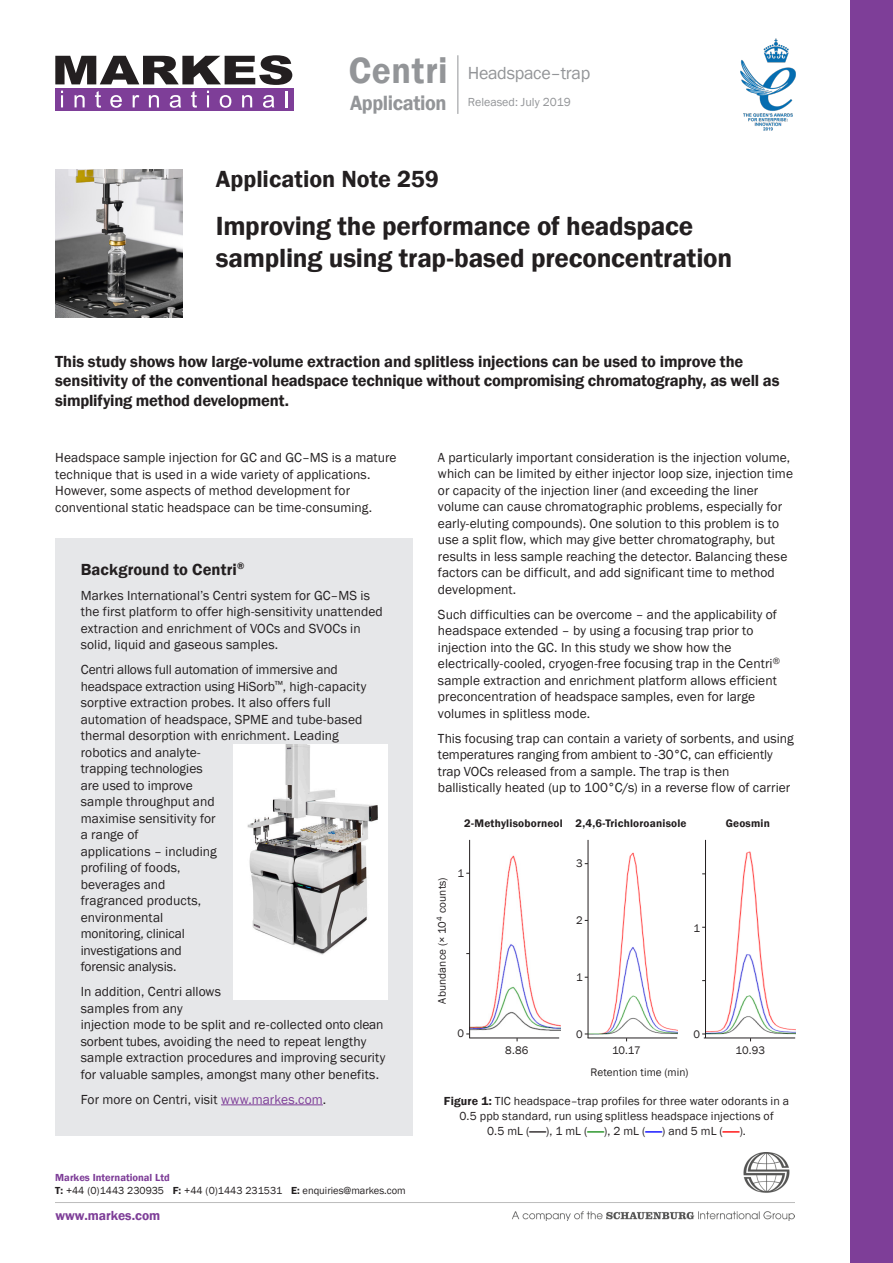
<style>
.page{position:relative;width:893px;height:1263px;background:#fff}
.page>*{position:absolute;margin:0;border:0;box-sizing:border-box;transform-origin:0 0}
.t1{font:600 37.5px "Franklin Gothic";letter-spacing:.015em;color:#939598;scale:.95 1}
.Title_-_Text{font:600 27px/31.5px "Franklin Gothic";letter-spacing:-.01em;color:#231f20}
.Title_-_App_Note_000{font:600 24px "Franklin Gothic";color:#231f20}
.t2{font:600 21.15px "Franklin Gothic";letter-spacing:-.02em;color:#939598;scale:.95 1}
.Body{font:18px "Franklin Gothic";letter-spacing:-.015em;color:#939598}
.Abstract{font:600 16.5px/19.5px "Franklin Gothic";letter-spacing:-.01em;color:#231f20}
.Header_1{font:600 16.5px "Franklin Gothic";letter-spacing:.005em;color:#231f20}
.Body-2{font:13.5px/16.5px "Franklin Gothic";letter-spacing:.005em;color:#231f20}
.t3{font:600 13.5px "Franklin Gothic";color:#7e3e98}
.t4{font:12px/15px "Franklin Gothic";letter-spacing:.01em;color:#231f20;text-align:center}
.Body-3{font:12px "Franklin Gothic";color:#939598}
.Figure_label_-_7_5pt{font:11.25px "Franklin Gothic";letter-spacing:.01em;color:#231f20}
.Figure_label_-_7_5pt-2{font:600 11.25px "Franklin Gothic";letter-spacing:.02em;color:#231f20}
.t5{font:10.5px/13.6px "Franklin Gothic";color:#231f20}
.s1{color:#7e3e98}
.s2{font-weight:600;color:#7e3e98}
.s3{font-weight:600}
.s4{font-weight:600;color:#188c18}
.s5{font-weight:600;color:#00f}
.s6{font-weight:600;color:#f00}
</style>
<div class="page">
<div style="left:850px;top:0;width:43px;height:1263px;background:#7e3e98"></div>
<svg style="left:55px;top:55px;width:237px;height:30px"></svg>
<div style="left:55px;top:88px;width:238px;height:22px;background:#7e3e98"></div>
<svg style="left:61px;top:91px;width:2px;height:16px"></svg>
<svg style="left:75px;top:95px;width:10px;height:12px"></svg>
<svg style="left:95px;top:91px;width:6px;height:17px"></svg>
<svg style="left:110px;top:95px;width:12px;height:13px"></svg>
<svg style="left:133px;top:95px;width:6px;height:12px"></svg>
<svg style="left:149px;top:95px;width:10px;height:12px"></svg>
<svg style="left:170px;top:95px;width:11px;height:13px"></svg>
<svg style="left:191px;top:91px;width:6px;height:17px"></svg>
<svg style="left:207px;top:91px;width:2px;height:16px"></svg>
<svg style="left:220px;top:95px;width:11px;height:13px"></svg>
<svg style="left:242px;top:95px;width:10px;height:12px"></svg>
<svg style="left:263px;top:95px;width:11px;height:13px"></svg>
<svg style="left:285px;top:91px;width:2px;height:16px"></svg>
<img style="left:55px;top:1153px;width:739px;height:68px">
<div style="left:55px;top:1173px;width:425px;height:26px;background:#fff"></div>
<div style="left:56px;top:1211px;width:424px;height:13px;background:#fff"></div>
<img style="left:470px;top:840px;width:90px;height:194px">
<img style="left:55px;top:169px;width:128px;height:149px">
<hr style="left:457px;top:55px;width:1px;height:59px;background:#939598">
<img style="left:740px;top:38px;width:56px;height:93px">
<img style="left:588px;top:852px;width:89px;height:190px">
<img style="left:706px;top:851px;width:89px;height:191px">
<hr style="left:469px;top:840px;width:1px;height:198px;background:#231f20">
<hr style="left:588px;top:840px;width:1px;height:198px;background:#231f20">
<hr style="left:705px;top:840px;width:1px;height:198px;background:#231f20">
<hr style="left:469px;top:1037px;width:90px;height:1px;background:#231f20">
<hr style="left:588px;top:1037px;width:89px;height:1px;background:#231f20">
<hr style="left:704px;top:1037px;width:91px;height:1px;background:#231f20">
<div style="left:56px;top:538px;width:357px;height:597px;background:#e6e7e9"></div>
<hr style="left:221px;top:1104px;width:102px;height:1px;background:#7e3e98">
<div style="left:234px;top:744px;width:154px;height:256px;background:#fff"></div>
<img style="left:247px;top:744px;width:131px;height:211px">
<p class="t1" style="left:349px;top:47px;width:106px">Centri</p>
<p class="t2" style="left:350px;top:90px;width:103px">Application</p>
<p class="Body" style="left:468px;top:62px;width:124px">Headspace–trap</p>
<p class="Body-3" style="left:468px;top:94px;width:105px">Released: July 2019</p>
<p class="Title_-_App_Note_000" style="left:216px;top:164px;width:225px">Application Note 259</p>
<p class="Title_-_Text" style="left:216px;top:211px;width:518px">Improving the performance of headspace sampling using trap-based preconcentration</p>
<p class="Abstract" style="left:55px;top:352px;width:726px">This study shows how large-volume extraction and splitless injections can be used to improve the sensitivity of the conventional headspace technique without compromising chromatography, as well as simplifying method development.</p>
<p class="Body-2" style="left:55px;top:450px;width:343px">Headspace sample injection for GC and GC–MS is a mature technique that is used in a wide variety of applications.<br>However, some aspects of method development for conventional static headspace can be time-consuming.</p>
<p class="Header_1" style="left:81px;top:559px;width:165px">Background to Centri<sup>®</sup></p>
<p class="Body-2" style="left:81px;top:587px;width:304px">Markes International’s Centri system for GC–MS is the first platform to offer high-sensitivity unattended extraction and enrichment of VOCs and SVOCs in solid, liquid and gaseous samples.</p>
<p class="Body-2" style="left:81px;top:662px;width:287px">Centri allows full automation of immersive and headspace extraction using HiSorb<sup>™</sup>, high-capacity sorptive extraction probes. It also offers full automation of headspace, SPME and tube-based thermal desorption with enrichment. Leading robotics and analyte-<br>trapping technologies<br>are used to improve<br>sample throughput and<br>maximise sensitivity for<br>a range of<br>applications – including<br>profiling of foods,<br>beverages and<br>fragranced products,<br>environmental<br>monitoring, clinical<br>investigations and<br>forensic analysis.</p>
<p class="Body-2" style="left:81px;top:984px;width:306px">In addition, Centri allows<br>samples from any<br>injection mode to be split and re‑collected onto clean sorbent tubes, avoiding the need to repeat lengthy sample extraction procedures and improving security for valuable samples, amongst many other benefits.</p>
<p class="Body-2" style="left:81px;top:1091px;width:247px">For more on Centri, visit <span class="s1">www.markes.com</span>.</p>
<p class="t5" style="left:55px;top:1170px;width:352px"><span class="s2">Markes International Ltd<br></span><span class="s3">T:</span> +44 (0)1443 230935 <span class="s3">F:</span> +44 (0)1443 231531 <span class="s3">E:</span> enquiries@markes.com</p>
<p class="t3" style="left:56px;top:1207px;width:106px">www.markes.com</p>
<p class="Body-2" style="left:438px;top:449px;width:357px">A particularly important consideration is the injection volume, which can be limited by either injector loop size, injection time or capacity of the injection liner (and exceeding the liner volume can cause chromatographic problems, especially for early-eluting compounds). One solution to this problem is to use a split flow, which may give better chromatography, but results in less sample reaching the detector. Balancing these factors can be difficult, and add significant time to method development.</p>
<p class="Body-2" style="left:438px;top:606px;width:343px">Such difficulties can be overcome – and the applicability of headspace extended – by using a focusing trap prior to injection into the GC. In this study we show how the electrically-cooled, cryogen-free focusing trap in the Centri<sup>® </sup>sample extraction and enrichment platform allows efficient preconcentration of headspace samples, even for large volumes in splitless mode.</p>
<p class="Body-2" style="left:438px;top:730px;width:357px">This focusing trap can contain a variety of sorbents, and using temperatures ranging from ambient to -30°C, can efficiently trap VOCs released from a sample. The trap is then ballistically heated (up to 100°C/s) in a reverse flow of carrier</p>
<p class="Figure_label_-_7_5pt-2" style="left:464px;top:816px;width:100px">2-Methylisoborneol</p>
<p class="Figure_label_-_7_5pt-2" style="left:576px;top:816px;width:113px">2,4,6-Trichloroanisole</p>
<p class="Figure_label_-_7_5pt-2" style="left:726px;top:816px;width:46px">Geosmin</p>
<p class="Figure_label_-_7_5pt" style="left:435px;top:1003px;width:128px;rotate:-90deg">Abundance (× 10<sup>4</sup> counts)</p>
<p class="Figure_label_-_7_5pt" style="left:458px;top:866px;width:8px">1</p>
<p class="Figure_label_-_7_5pt" style="left:458px;top:1027px;width:8px">0</p>
<p class="Figure_label_-_7_5pt" style="left:576px;top:857px;width:8px">3</p>
<p class="Figure_label_-_7_5pt" style="left:576px;top:913px;width:8px">2</p>
<p class="Figure_label_-_7_5pt" style="left:576px;top:970px;width:8px">1</p>
<p class="Figure_label_-_7_5pt" style="left:576px;top:1027px;width:8px">0</p>
<p class="Figure_label_-_7_5pt" style="left:693px;top:921px;width:8px">1</p>
<p class="Figure_label_-_7_5pt" style="left:693px;top:1027px;width:8px">0</p>
<p class="Figure_label_-_7_5pt" style="left:505px;top:1044px;width:25px">8.86</p>
<p class="Figure_label_-_7_5pt" style="left:612px;top:1044px;width:30px">10.17</p>
<p class="Figure_label_-_7_5pt" style="left:736px;top:1044px;width:31px">10.93</p>
<p class="Figure_label_-_7_5pt" style="left:590px;top:1065px;width:99px">Retention time (min)</p>
<p class="t4" style="left:444px;top:1094px;width:347px"><span class="s3">Figure 1:</span> TIC headspace–trap profiles for three water odorants in a<br>0.5 ppb standard, run using splitless headspace injections of<br>0.5 mL (<span class="s3">—</span>), 1 mL (<span class="s4">—</span>), 2 mL (<span class="s5">—</span>) and 5 mL (<span class="s6">—</span>).</p>
</div>
